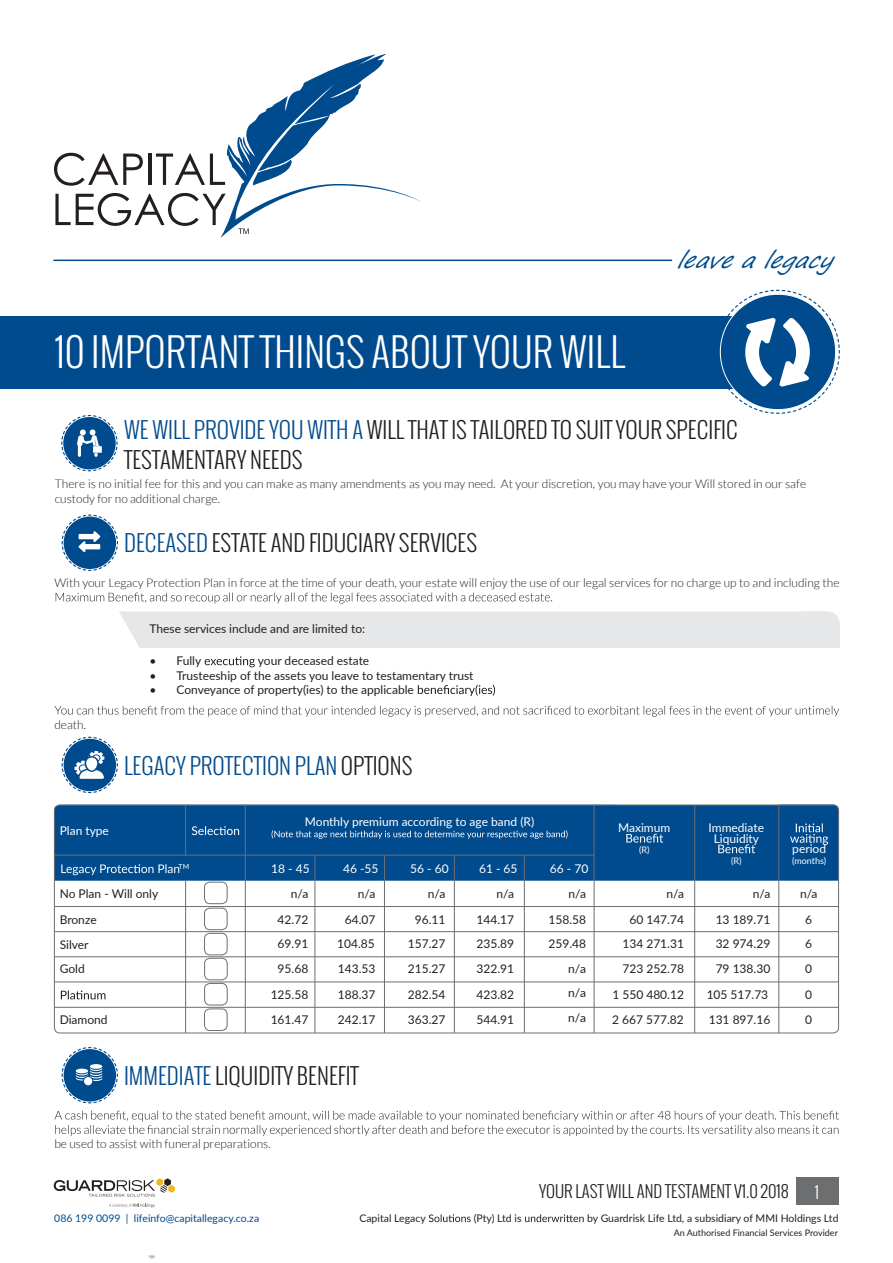
<style>
.page{position:relative;width:893px;height:1263px;background:#fff}
.page>*{position:absolute;margin:0;border:0;box-sizing:border-box;transform-origin:0 0}
.t1{font:300 39px "Oswald";color:#fff}
.t2{font:300 22.5px/30px "Oswald";color:#231f20}
.t3{font:300 22.5px "Oswald";color:#004b8d}
.t4{font:italic 22.5px "Segoe Print";color:#004b8d}
.t5{font:300 16.5px "Oswald";color:#231f20}
.t6{font:300 16.5px "Oswald";color:#fff}
.t7{font:12px/24.6px "Lato";color:#231f20}
.t8{font:300 12px/14.4px "Lato";color:#231f20}
.t9{font:12px/10.5px "Lato";color:#fff;text-align:center}
.t10{font:10.5px "Lato";color:#231f20}
.t11{font:10.5px "Lato";color:#004b8d}
.t12{font:9px "Lato";color:#231f20}
.t13{font:9px "Lato";color:#fff}
.t14{font:7.05px "Lato";color:#fff}
.s1{color:#004b8d}
.s2{color:#231f20}
</style>
<div class="page">
<div style="left:0;top:316px;width:737px;height:73px;background:#004b8d"></div>
<svg style="left:205px;top:656px;width:50px;height:11px"></svg>
<svg style="left:418px;top:685px;width:77px;height:11px"></svg>
<div style="left:119px;top:611px;width:721px;height:37px;background:#e6e7e8"></div>
<svg style="left:56px;top:593px;width:496px;height:10px"></svg>
<svg style="left:55px;top:706px;width:784px;height:11px"></svg>
<svg style="left:719px;top:289px;width:121px;height:125px"></svg>
<svg style="left:61px;top:514px;width:57px;height:57px"></svg>
<svg style="left:61px;top:415px;width:57px;height:57px"></svg>
<svg style="left:61px;top:736px;width:57px;height:58px"></svg>
<svg style="left:54px;top:1111px;width:785px;height:25px"></svg>
<svg style="left:61px;top:1047px;width:57px;height:57px"></svg>
<div style="left:84px;top:1077px;width:8px;height:8px;background:#fff;border-radius:50%"></div>
<hr style="left:53px;top:260px;width:619px;height:1px;background:#004b8d">
<svg style="left:54px;top:54px;width:367px;height:184px"></svg>
<svg style="left:54px;top:1178px;width:121px;height:18px"></svg>
<svg style="left:109px;top:1203px;width:46px;height:4px"></svg>
<div style="left:796px;top:1177px;width:43px;height:27px;background:#6d6e70"></div>
<svg style="left:429px;top:1214px;width:42px;height:8px"></svg>
<svg style="left:525px;top:1214px;width:59px;height:8px"></svg>
<svg style="left:149px;top:1255px;width:6px;height:3px"></svg>
<svg style="left:54px;top:805px;width:131px;height:25px"></svg>
<div style="left:54px;top:830px;width:132px;height:25px;background:#004b8d;border:1px solid #004b8d"></div>
<div style="left:54px;top:855px;width:785px;height:25px;background:#004b8d"></div>
<div style="left:695px;top:805px;width:84px;height:50px;background:#004b8d"></div>
<div style="left:610px;top:805px;width:85px;height:50px;background:#004b8d"></div>
<div style="left:245px;top:805px;width:371px;height:54px;background:#004b8d"></div>
<div style="left:185px;top:805px;width:60px;height:25px;background:#004b8d;border:1px solid #004b8d"></div>
<div style="left:185px;top:830px;width:61px;height:25px;background:#004b8d"></div>
<div style="left:189px;top:811px;width:54px;height:38px;background:#004b8d"></div>
<svg style="left:192px;top:826px;width:47px;height:9px"></svg>
<svg style="left:272px;top:830px;width:296px;height:9px"></svg>
<svg style="left:626px;top:834px;width:37px;height:9px"></svg>
<svg style="left:718px;top:844px;width:37px;height:9px"></svg>
<svg style="left:778px;top:805px;width:61px;height:51px;background:#115793"></svg>
<div style="left:60px;top:813px;width:120px;height:35px;background:#004b8d"></div>
<hr style="left:185px;top:805px;width:1px;height:50px;background:#6d6e70">
<hr style="left:315px;top:855px;width:1px;height:178px;background:#6d6e70">
<hr style="left:384px;top:855px;width:1px;height:178px;background:#6d6e70">
<hr style="left:454px;top:855px;width:1px;height:178px;background:#6d6e70">
<hr style="left:54px;top:906px;width:785px;height:1px;background:#6d6e70">
<hr style="left:54px;top:855px;width:540px;height:1px;background:#6d6e70">
<hr style="left:54px;top:931px;width:785px;height:1px;background:#6d6e70">
<hr style="left:54px;top:956px;width:785px;height:1px;background:#6d6e70">
<hr style="left:54px;top:982px;width:785px;height:1px;background:#6d6e70">
<svg style="left:61px;top:990px;width:45px;height:9px"></svg>
<div style="left:204px;top:908px;width:23px;height:22px;border:1px solid #6d6e70;border-radius:5px"></div>
<div style="left:204px;top:933px;width:23px;height:22px;border:1px solid #6d6e70;border-radius:5px"></div>
<div style="left:204px;top:958px;width:23px;height:22px;border:1px solid #6d6e70;border-radius:5px"></div>
<div style="left:204px;top:983px;width:23px;height:22px;border:1px solid #6d6e70;border-radius:5px"></div>
<div style="left:204px;top:1009px;width:23px;height:22px;border:1px solid #6d6e70;border-radius:5px"></div>
<hr style="left:54px;top:1007px;width:785px;height:1px;background:#6d6e70">
<div style="left:204px;top:882px;width:23px;height:22px;border:1px solid #6d6e70;border-radius:5px"></div>
<hr style="left:524px;top:855px;width:1px;height:178px;background:#6d6e70">
<svg style="left:61px;top:864px;width:118px;height:11px"></svg>
<hr style="left:694px;top:805px;width:1px;height:228px;background:#6d6e70">
<hr style="left:779px;top:805px;width:1px;height:228px;background:#6d6e70">
<hr style="left:594px;top:805px;width:1px;height:228px;background:#6d6e70">
<hr style="left:185px;top:880px;width:1px;height:153px;background:#6d6e70">
<hr style="left:245px;top:805px;width:1px;height:228px;background:#6d6e70">
<div style="left:54px;top:805px;width:785px;height:228px;border:1px solid #6d6e70;border-radius:5px"></div>
<h1 class="t1" style="left:55px;top:325px;width:572px">10 IMPORTANT THINGS ABOUT YOUR WILL</h1>
<h2 class="t4" style="left:676px;top:240px;width:175px">leavealegacy</h2>
<h2 class="t2" style="left:124px;top:415px;width:615px"><span class="s1">WE WILL PROVIDE YOU WITH A</span> WILL THAT IS TAILORED TO SUIT YOUR SPECIFIC<br>TESTAMENTARY NEEDS</h2>
<p class="t8" style="left:55px;top:477px;width:753px">There is no initial fee for this and you can make as many amendments as you may need. At your discretion, you may have your Will stored in our safe custody for no additional charge.</p>
<h2 class="t2" style="left:124px;top:528px;width:355px"><span class="s1">DECEASED</span> ESTATE AND FIDUCIARY SERVICES</h2>
<p class="t8" style="left:54px;top:575px;width:787px">With your Legacy Protection Plan in force at the time of your death, your estate will enjoy the use of our legal services for no charge up to and including the</p>
<p class="t7" style="left:149px;top:615px;width:217px">These services include and are limited to:</p>
<p class="t8" style="left:54px;top:717px;width:33px">death.</p>
<p class="t9" style="left:60px;top:825px;width:51px">Plan type</p>
<p class="t7" style="left:149px;top:648px;width:53px">• Fully</p>
<p class="t7" style="left:258px;top:648px;width:113px">your deceased estate</p>
<p class="t7" style="left:149px;top:662px;width:326px">• Trusteeship of the assets you leave to testamentary trust</p>
<p class="t7" style="left:149px;top:677px;width:266px">• Conveyance of property(ies) to the applicable</p>
<h2 class="t3" style="left:124px;top:750px;width:290px">LEGACY PROTECTION PLAN <span class="s2">OPTIONS</span></h2>
<p class="t14" style="left:179px;top:861px;width:12px">TM</p>
<p class="t9" style="left:305px;top:816px;width:231px">Monthly premium according to age band (R)</p>
<p class="t9" style="left:618px;top:822px;width:54px">Maximum</p>
<p class="t13" style="left:639px;top:843px;width:12px">(R)</p>
<p class="t9" style="left:271px;top:863px;width:40px">18 - 45</p>
<p class="t9" style="left:343px;top:863px;width:37px">46 -55</p>
<p class="t9" style="left:410px;top:863px;width:40px">56 - 60</p>
<p class="t9" style="left:479px;top:863px;width:40px">61 - 65</p>
<p class="t9" style="left:550px;top:863px;width:40px">66 - 70</p>
<p class="t9" style="left:708px;top:822px;width:57px">Immediate<br>Liquidity</p>
<p class="t13" style="left:731px;top:854px;width:12px">(R)</p>
<p class="t9" style="left:792px;top:843px;width:35px">period</p>
<p class="t13" style="left:792px;top:854px;width:36px">(months)</p>
<p class="t7" style="left:60px;top:881px;width:100px">No Plan - Will only</p>
<p class="t7" style="left:60px;top:907px;width:38px">Bronze<br>Silver<br>Gold</p>
<p class="t7" style="left:60px;top:1007px;width:49px">Diamond</p>
<p class="t7" style="left:291px;top:880px;width:19px">n/a</p>
<p class="t7" style="left:358px;top:880px;width:19px">n/a</p>
<p class="t7" style="left:428px;top:880px;width:19px">n/a</p>
<p class="t7" style="left:497px;top:880px;width:19px">n/a</p>
<p class="t7" style="left:666px;top:880px;width:19px">n/a</p>
<p class="t7" style="left:753px;top:880px;width:19px">n/a</p>
<p class="t7" style="left:800px;top:880px;width:19px">n/a</p>
<p class="t7" style="left:548px;top:906px;width:39px;text-align:right">158.58<br>259.48 n/a</p>
<p class="t7" style="left:569px;top:880px;width:19px">n/a</p>
<p class="t7" style="left:278px;top:906px;width:32px;text-align:justify">42.72<br>69.91<br>95.68</p>
<p class="t7" style="left:271px;top:982px;width:39px">125.58<br>161.47</p>
<p class="t7" style="left:337px;top:906px;width:40px;text-align:justify;text-indent:8px">64.07<br>104.85<br>143.53</p>
<p class="t7" style="left:338px;top:982px;width:39px">188.37<br>242.17</p>
<p class="t7" style="left:408px;top:906px;width:39px;text-align:center">96.11<br>157.27<br>215.27</p>
<p class="t7" style="left:408px;top:982px;width:39px">282.54<br>363.27</p>
<p class="t7" style="left:622px;top:906px;width:63px;text-align:center">60 147.74<br>134 271.31<br>723 252.78</p>
<p class="t7" style="left:612px;top:982px;width:73px">1 550 480.12<br>2 667 577.82</p>
<p class="t7" style="left:716px;top:906px;width:56px;text-align:justify">13 189.71<br>32 974.29<br>79 138.30</p>
<p class="t7" style="left:707px;top:982px;width:65px">105 517.73<br>131 897.16</p>
<p class="t7" style="left:476px;top:906px;width:39px;text-align:justify">144.17<br>235.89<br>322.91</p>
<p class="t7" style="left:476px;top:982px;width:39px">423.82<br>544.91</p>
<p class="t7" style="left:805px;top:906px;width:8px;text-align:justify">6<br>6<br>0</p>
<p class="t7" style="left:805px;top:982px;width:8px">0<br>0</p>
<p class="t7" style="left:568px;top:979px;width:20px;line-height:25.5px">n/a n/a</p>
<h2 class="t2" style="left:124px;top:1060px;width:236px"><span class="s1">IMMEDIATE</span> LIQUIDITY BENEFIT</h2>
<p class="t8" style="left:54px;top:1137px;width:218px">be used to assist with funeral preparations.</p>
<p class="t11" style="left:54px;top:1211px;width:206px">086 199 0099 | lifeinfo@capitallegacy.co.za</p>
<h3 class="t5" style="left:539px;top:1179px;width:251px">YOUR LAST WILL AND TESTAMENT V1.0 2018</h3>
<h3 class="t6" style="left:815px;top:1180px;width:6px">1</h3>
<p class="t10" style="left:359px;top:1211px;width:68px">Capital Legacy</p>
<p class="t10" style="left:474px;top:1211px;width:49px">(Pty) Ltd is</p>
<p class="t10" style="left:587px;top:1211px;width:253px">by Guardrisk Life Ltd, a subsidiary of MMI Holdings Ltd</p>
<p class="t12" style="left:674px;top:1226px;width:166px">An Authorised Financial Services Provider</p>
</div>
